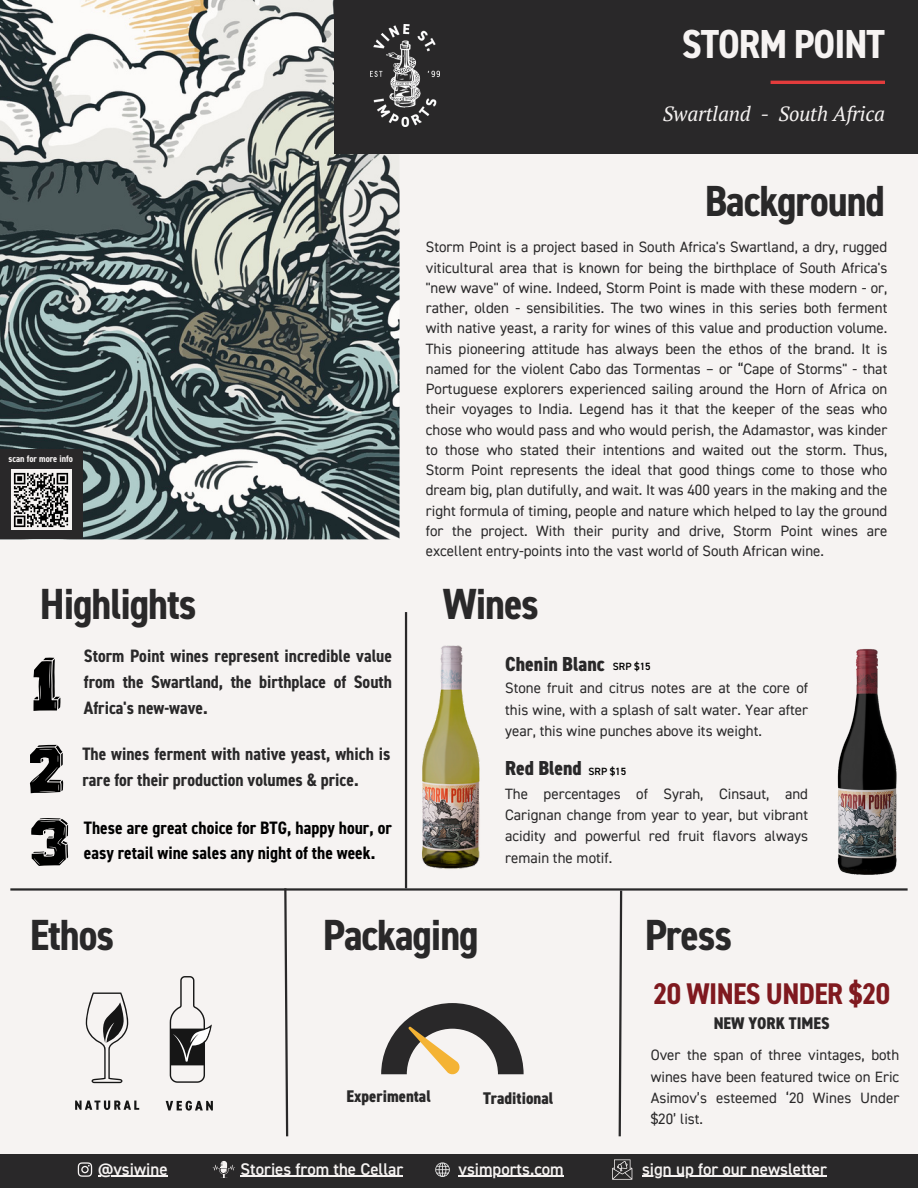
<style>
.page{position:relative;width:918px;height:1188px;background:#f6f3f2}
.page>*{position:absolute;margin:0;border:0;box-sizing:border-box;transform-origin:0 0}
.t1{font:700 condensed 43.65px "DIN2014 Web";letter-spacing:-.025em;color:#292829}
.t2{font:700 condensed 40.65px "DIN2014 Web";letter-spacing:-.025em;color:#f6f3f2}
.t3{font:700 condensed 30px "DIN2014 Web";letter-spacing:-.02em;color:#7f191f}
.t4{font:italic 20.4px "PT Serif";letter-spacing:-.01em;color:#f6f3f2}
.t5{font:800 condensed 20.4px "DIN2014 Web";color:#292829}
.t6{font:800 condensed 20.25px "DIN2014 Web";color:#292829}
.t7{font:700 condensed 18px/25.8px "DIN2014 Web";color:#292829;text-align:justify}
.t8{font:700 condensed 18px/24.8px "DIN2014 Web";color:#000}
.t9{font:600 16.95px "DIN2014 Web";color:#f6f3f2}
.t10{font:800 condensed 16.95px "DIN2014 Web";color:#292829}
.t11{font:15px/20.2px "DIN2014 Web";color:#292829;text-align:justify}
.t12{font:600 10.5px "DIN2014 Web";color:#000}
.t13{font:700 condensed 9.75px "DIN2014 Web";color:#f6f3f2}
</style>
<div class="page">
<svg style="left:0;top:0;width:407px;height:540px"></svg>
<div style="left:335px;top:0;width:583px;height:153px;background:#292829"></div>
<svg style="left:381px;top:1003px;width:143px;height:71px"></svg>
<svg style="left:284px;top:891px;width:5px;height:246px"></svg>
<hr style="left:10px;top:888px;width:898px;height:3px;background:#292829">
<hr style="left:771px;top:81px;width:114px;height:3px;background:#e33c3c">
<svg style="left:617px;top:888px;width:6px;height:249px"></svg>
<hr style="left:405px;top:612px;width:2px;height:276px;background:#292829">
<svg style="left:33px;top:657px;width:27px;height:54px"></svg>
<svg style="left:30px;top:745px;width:34px;height:48px"></svg>
<svg style="left:31px;top:818px;width:37px;height:48px"></svg>
<div style="left:0;top:1154px;width:918px;height:34px;background:#292829"></div>
<svg style="left:78px;top:1162px;width:14px;height:15px"></svg>
<hr style="left:98px;top:1176px;width:70px;height:1px;background:#f6f3f2">
<svg style="left:435px;top:1162px;width:15px;height:15px"></svg>
<hr style="left:458px;top:1176px;width:106px;height:1px;background:#f6f3f2">
<svg style="left:213px;top:1161px;width:22px;height:17px"></svg>
<hr style="left:241px;top:1176px;width:162px;height:1px;background:#f6f3f2">
<div style="left:0;top:450px;width:82px;height:89px;background:#292829"></div>
<img style="left:370px;top:25px;width:69px;height:102px">
<svg style="left:75px;top:1101px;width:64px;height:9px"></svg>
<svg style="left:86px;top:993px;width:42px;height:90px"></svg>
<svg style="left:166px;top:1101px;width:47px;height:10px"></svg>
<svg style="left:170px;top:976px;width:42px;height:107px"></svg>
<img style="left:404px;top:643px;width:76px;height:228px">
<img style="left:837px;top:649px;width:60px;height:226px">
<div style="left:11px;top:470px;width:60px;height:60px;background:#f6f3f2"></div>
<svg style="left:13px;top:472px;width:56px;height:56px"></svg>
<svg style="left:612px;top:1159px;width:20px;height:21px"></svg>
<hr style="left:642px;top:1176px;width:185px;height:1px;background:#f6f3f2">
<p class="t2" style="left:682px;top:19px;width:205px">STORM POINT</p>
<p class="t4" style="left:663px;top:100px;width:224px">Swartland - South Africa</p>
<h2 class="t13" style="left:9px;top:453px;width:66px">scan for more info</h2>
<p class="t1" style="left:705px;top:174px;width:182px">Background</p>
<p class="t11" style="left:426px;top:238px;width:463px">Storm Point is a project based in South Africa's Swartland, a dry, rugged viticultural area that is known for being the birthplace of South Africa's "new wave" of wine. Indeed, Storm Point is made with these modern - or, rather, olden - sensibilities. The two wines in this series both ferment with native yeast, a rarity for wines of this value and production volume.<br>This pioneering attitude has always been the ethos of the brand. It is named for the violent Cabo das Tormentas – or “Cape of Storms" - that Portuguese explorers experienced sailing around the Horn of Africa on their voyages to India. Legend has it that the keeper of the seas who chose who would pass and who would perish, the Adamastor, was kinder to those who stated their intentions and waited out the storm. Thus, Storm Point represents the ideal that good things come to those who dream big, plan dutifully, and wait. It was 400 years in the making and the right formula of timing, people and nature which helped to lay the ground for the project. With their purity and drive, Storm Point wines are excellent entry-points into the vast world of South African wine.</p>
<p class="t1" style="left:40px;top:577px;width:158px">Highlights</p>
<h6 class="t1" style="left:443px;top:577px;width:98px">Wines</h6>
<h2 class="t7" style="left:84px;top:644px;width:310px">Storm Point wines represent incredible value from the Swartland, the birthplace of South Africa's new-wave.</h2>
<p class="t7" style="left:82px;top:741px;width:310px">The wines ferment with native yeast, which is rare for their production volumes &amp; price.</p>
<h2 class="t8" style="left:84px;top:816px;width:310px">These are great choice for BTG, happy hour, or easy retail wine sales any night of the week.</h2>
<p class="t5" style="left:505px;top:651px;width:101px">Chenin Blanc</p>
<p class="t11" style="left:505px;top:678px;width:304px;line-height:21.3px">Stone fruit and citrus notes are at the core of this wine, with a splash of salt water. Year after year, this wine punches above its weight.</p>
<p class="t12" style="left:613px;top:660px;width:39px">SRP $15</p>
<h2 class="t6" style="left:505px;top:756px;width:78px">Red Blend</h2>
<p class="t11" style="left:505px;top:783px;width:304px;line-height:21.3px">The percentages of Syrah, Cinsaut, and Carignan change from year to year, but vibrant acidity and powerful red fruit flavors always remain the motif.</p>
<h6 class="t12" style="left:589px;top:765px;width:39px">SRP $15</h6>
<p class="t1" style="left:323px;top:908px;width:157px">Packaging</p>
<h2 class="t1" style="left:30px;top:909px;width:86px">Ethos</h2>
<p class="t1" style="left:645px;top:909px;width:89px">Press</p>
<p class="t10" style="left:347px;top:1086px;width:86px">Experimental</p>
<h6 class="t10" style="left:483px;top:1088px;width:72px">Traditional</h6>
<p class="t9" style="left:98px;top:1158px;width:71px">@vsiwine</p>
<p class="t9" style="left:241px;top:1158px;width:164px">Stories from the Cellar</p>
<p class="t9" style="left:458px;top:1158px;width:107px">vsimports.com</p>
<h5 class="t3" style="left:653px;top:975px;width:238px">20 WINES UNDER $20</h5>
<p class="t10" style="left:714px;top:1012px;width:117px">NEW YORK TIMES</p>
<p class="t11" style="left:651px;top:1045px;width:250px;line-height:21.3px">Over the span of three vintages, both wines have been featured twice on Eric Asimov’s esteemed ‘20 Wines Under $20’ list.</p>
<h3 class="t9" style="left:642px;top:1158px;width:186px">sign up for our newsletter</h3>
</div>
